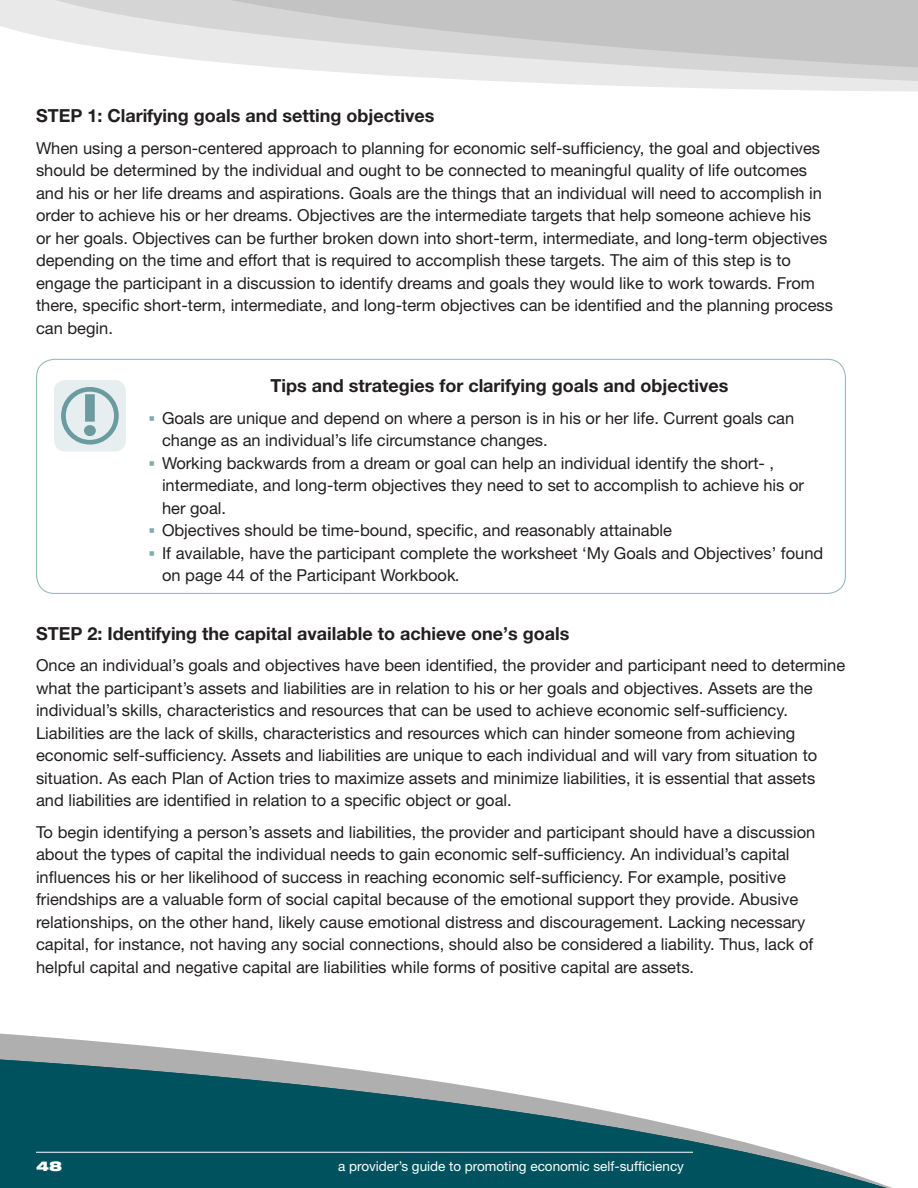
<style>
.page{position:relative;width:918px;height:1188px;background:#fff}
.page>*{position:absolute;margin:0;border:0;box-sizing:border-box;transform-origin:0 0}
.t1{font:700 18px "Helvetica Neue";color:#231f20}
.t2{font:16.5px/22.5px "Helvetica Neue";color:#231f20}
.t3{font:13.5px "Helvetica Neue";color:#fff}
.t4{font:900 expanded 13.5px "Helvetica Neue";color:#fff}
.s1{font-style:italic}
</style>
<div class="page">
<svg style="left:0;top:0;width:918px;height:92px"></svg>
<svg style="left:12px;top:0;width:906px;height:81px;fill:#e9e9e9"></svg>
<svg style="left:106px;top:0;width:812px;height:68px;background:#d1d1d1"></svg>
<svg style="left:0;top:1033px;width:269px;height:26px;fill:#b0afaf"></svg>
<svg style="left:0;top:1059px;width:892px;height:129px;fill:#00535e"></svg>
<hr style="left:36px;top:1152px;width:657px;height:1px;background:#fff">
<div style="left:36px;top:359px;width:810px;height:235px;border:1px solid #99babe;border-radius:18px"></div>
<div style="left:54px;top:380px;width:72px;height:71px;background:#e6eeef;border-radius:11px"></div>
<svg style="left:61px;top:387px;width:58px;height:58px"></svg>
<p class="t1" style="left:36px;top:105px;width:400px">STEP 1: Clarifying goals and setting objectives</p>
<p class="t2" style="left:36px;top:136px;width:799px">When using a person-centered approach to planning for economic self-sufficiency, the goal and objectives should be determined by the individual and ought to be connected to meaningful quality of life outcomes and his or her life dreams and aspirations. Goals are the things that an individual will need to accomplish in order to achieve his or her dreams. Objectives are the intermediate targets that help someone achieve his<br>or her goals. Objectives can be further broken down into short-term, intermediate, and long-term objectives depending on the time and effort that is required to accomplish these targets. The aim of this step is to engage the participant in a discussion to identify dreams and goals they would like to work towards. From there, specific short-term, intermediate, and long-term objectives can be identified and the planning process can begin.</p>
<p class="t1" style="left:270px;top:375px;width:460px">Tips and strategies for clarifying goals and objectives</p>
<p class="t2" style="left:162px;top:406px;width:663px">Goals are unique and depend on where a person is in his or her life. Current goals can change as an individual’s life circumstance changes.<br>Working backwards from a dream or goal can help an individual identify the short- , intermediate, and long-term objectives they need to set to accomplish to achieve his or her goal.<br>Objectives should be time-bound, specific, and reasonably attainable<br>If available, have the participant complete the worksheet ‘My Goals and Objectives’ found on page 44 of the Participant Workbook<span class="s1">.</span></p>
<p class="t1" style="left:36px;top:622px;width:535px">STEP 2: Identifying the capital available to achieve one’s goals</p>
<p class="t2" style="left:36px;top:654px;width:811px">Once an individual’s goals and objectives have been identified, the provider and participant need to determine what the participant’s assets and liabilities are in relation to his or her goals and objectives. Assets are the individual’s skills, characteristics and resources that can be used to achieve economic self-sufficiency.<br>Liabilities are the lack of skills, characteristics and resources which can hinder someone from achieving economic self-sufficiency. Assets and liabilities are unique to each individual and will vary from situation to situation. As each Plan of Action tries to maximize assets and minimize liabilities, it is essential that assets and liabilities are identified in relation to a specific object or goal.</p>
<p class="t2" style="left:36px;top:820px;width:781px">To begin identifying a person’s assets and liabilities, the provider and participant should have a discussion about the types of capital the individual needs to gain economic self-sufficiency. An individual’s capital influences his or her likelihood of success in reaching economic self-sufficiency. For example, positive friendships are a valuable form of social capital because of the emotional support they provide. Abusive relationships, on the other hand, likely cause emotional distress and discouragement. Lacking necessary capital, for instance, not having any social connections, should also be considered a liability. Thus, lack of helpful capital and negative capital are liabilities while forms of positive capital are assets.</p>
<p class="t4" style="left:36px;top:1157px;width:28px">48</p>
<p class="t3" style="left:338px;top:1158px;width:347px">a provider’s guide to promoting economic self-sufficiency</p>
</div>
